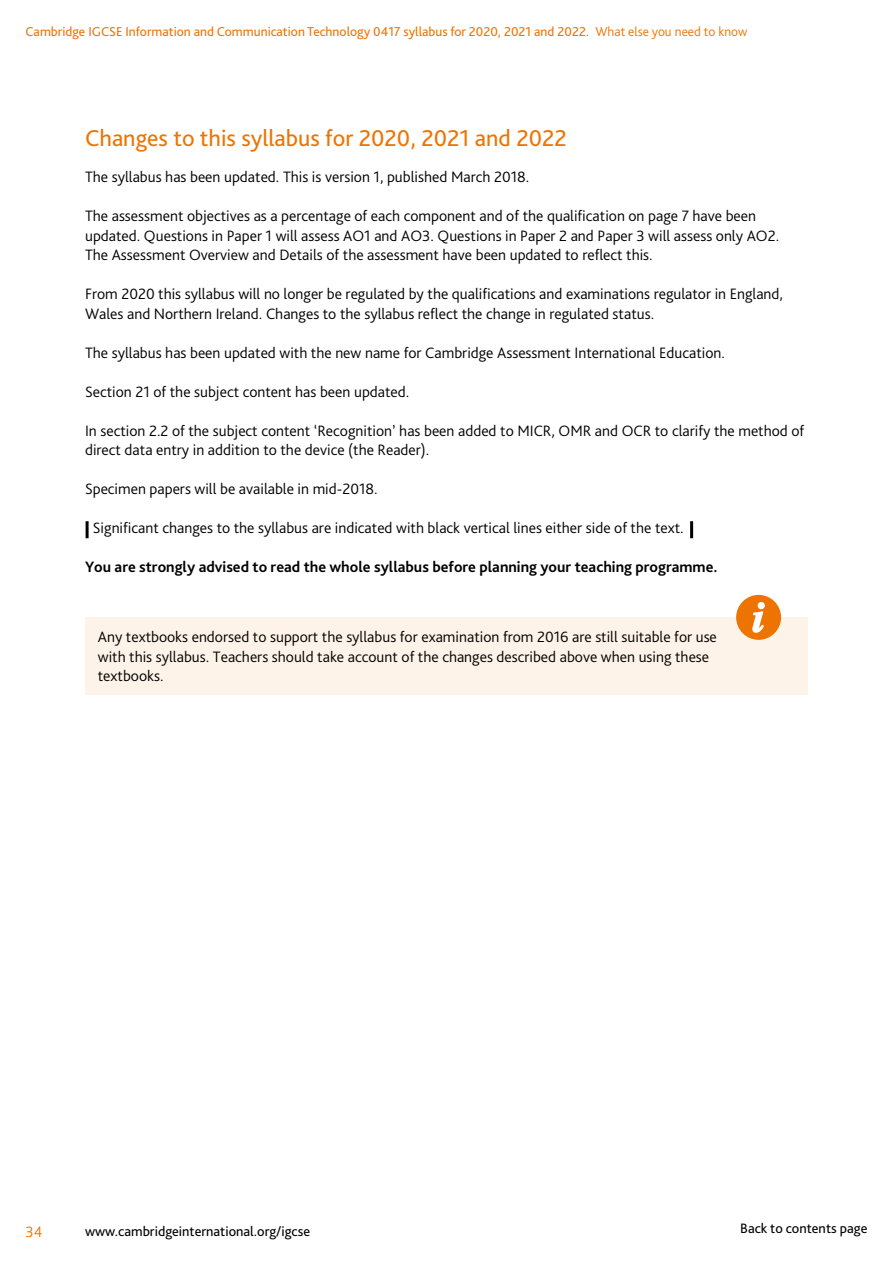
<style>
.page{position:relative;width:893px;height:1263px;background:#fff}
.page>*{position:absolute;margin:0;border:0;box-sizing:border-box;transform-origin:0 0}
.t1{font:24px "Bliss Pro";color:#ee7402}
.t2{font:300 15.75px/19.5px "Bliss Pro";color:#000}
.t3{font:700 15.75px "Bliss Pro";color:#000}
.t4{font:300 15.75px "Bliss Pro";color:#ee7402}
.t5{font:14.25px "Bliss Pro";color:#000}
.t6{font:13.5px "Bliss Pro";color:#ee7402}
.s1{font-weight:300}
</style>
<div class="page">
<div style="left:85px;top:617px;width:723px;height:77px;background:#fef3e8"></div>
<svg style="left:736px;top:595px;width:45px;height:45px"></svg>
<hr style="left:86px;top:521px;width:3px;height:17px;background:#000">
<hr style="left:690px;top:521px;width:3px;height:17px;background:#000">
<p class="t6" style="left:26px;top:23px;width:723px">Cambridge IGCSE Information and Communication Technology 0417 syllabus for 2020, 2021 and 2022. <span class="s1">What else you need to know</span></p>
<h1 class="t1" style="left:85px;top:123px;width:483px">Changes to this syllabus for 2020, 2021 and 2022</h1>
<p class="t2" style="left:85px;top:167px;width:446px">The syllabus has been updated. This is version 1, published March 2018.</p>
<p class="t2" style="left:85px;top:206px;width:696px">The assessment objectives as a percentage of each component and of the qualification on page 7 have been updated. Questions in Paper 1 will assess AO1 and AO3. Questions in Paper 2 and Paper 3 will assess only AO2.<br>The Assessment Overview and Details of the assessment have been updated to reflect this.</p>
<p class="t2" style="left:85px;top:284px;width:700px">From 2020 this syllabus will no longer be regulated by the qualifications and examinations regulator in England,<br>Wales and Northern Ireland. Changes to the syllabus reflect the change in regulated status.</p>
<p class="t2" style="left:85px;top:343px;width:641px">The syllabus has been updated with the new name for Cambridge Assessment International Education.</p>
<p class="t2" style="left:85px;top:382px;width:326px">Section 21 of the subject content has been updated.</p>
<p class="t2" style="left:85px;top:421px;width:721px">In section 2.2 of the subject content ‘Recognition’ has been added to MICR, OMR and OCR to clarify the method of direct data entry in addition to the device (the Reader).</p>
<p class="t2" style="left:85px;top:479px;width:294px">Specimen papers will be available in mid-2018.</p>
<p class="t2" style="left:93px;top:518px;width:592px">Significant changes to the syllabus are indicated with black vertical lines either side of the text.</p>
<p class="t3" style="left:85px;top:557px;width:634px">You are strongly advised to read the whole syllabus before planning your teaching programme.</p>
<p class="t2" style="left:98px;top:627px;width:621px">Any textbooks endorsed to support the syllabus for examination from 2016 are still suitable for use with this syllabus. Teachers should take account of the changes described above when using these textbooks.</p>
<p class="t4" style="left:26px;top:1222px;width:18px">34</p>
<p class="t5" style="left:85px;top:1222px;width:227px">www.cambridgeinternational.org/igcse</p>
<p class="t5" style="left:740px;top:1219px;width:129px">Back to contents page</p>
</div>
